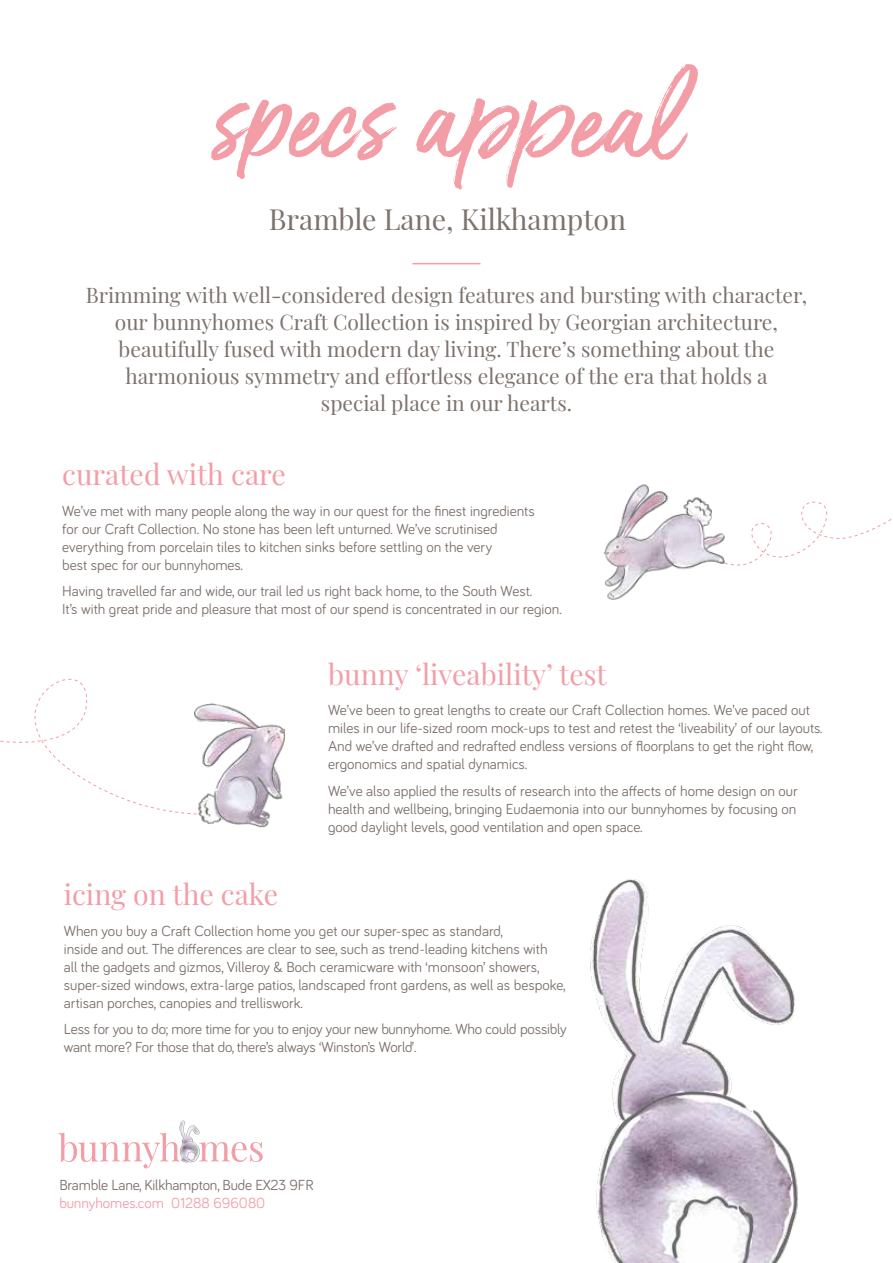
<style>
.page{position:relative;width:893px;height:1263px;background:#fff}
.page>*{position:absolute;margin:0;border:0;box-sizing:border-box;transform-origin:0 0}
.t1{font:120px "Gotcha";color:#f39ea7}
.t2{font:28.5px "Playfair Display";color:#f39ea7}
.t3{font:28.5px "Playfair Display";color:#7d726d}
.t4{font:21px/27px "Playfair Display";color:#7d726d;text-align:center}
.t5{font:15px/18px "Bariol";color:#7d726d}
.t6{font:15px "Bariol";color:#f39ea7}
</style>
<div class="page">
<svg style="left:737px;top:501px;width:155px;height:65px"></svg>
<svg style="left:0;top:678px;width:166px;height:132px"></svg>
<img style="left:603px;top:484px;width:131px;height:116px">
<img style="left:169px;top:703px;width:117px;height:125px">
<img style="left:590px;top:879px;width:209px;height:384px">
<hr style="left:412px;top:263px;width:68px;height:1px;background:#f39ea7">
<svg style="left:58px;top:1120px;width:205px;height:48px"></svg>
<h1 class="t1" style="left:211px;top:38px;width:472px">specs appeal</h1>
<h2 class="t3" style="left:269px;top:197px;width:359px">Bramble Lane, Kilkhampton</h2>
<p class="t4" style="left:86px;top:279px;width:723px">Brimming with well-considered design features and bursting with character, our bunnyhomes Craft Collection is inspired by Georgian architecture, beautifully fused with modern day living. There’s something about the harmonious symmetry and effortless elegance of the era that holds a<br>special place in our hearts.</p>
<h2 class="t2" style="left:62px;top:452px;width:225px">curated with care</h2>
<p class="t5" style="left:62px;top:501px;width:474px">We’ve met with many people along the way in our quest for the finest ingredients for our Craft Collection. No stone has been left unturned. We’ve scrutinised everything from porcelain tiles to kitchen sinks before settling on the very<br>best spec for our bunnyhomes.</p>
<p class="t5" style="left:62px;top:582px;width:501px">Having travelled far and wide, our trail led us right back home, to the South West.<br>It’s with great pride and pleasure that most of our spend is concentrated in our region.</p>
<h2 class="t2" style="left:328px;top:651px;width:280px">bunny ‘liveability’ test</h2>
<p class="t5" style="left:328px;top:700px;width:496px">We’ve been to great lengths to create our Craft Collection homes. We’ve paced out miles in our life-sized room mock-ups to test and retest the ‘liveability’ of our layouts.<br>And we’ve drafted and redrafted endless versions of floorplans to get the right flow, ergonomics and spatial dynamics.</p>
<p class="t5" style="left:328px;top:781px;width:471px;text-align:justify">We’ve also applied the results of research into the affects of home design on our health and wellbeing, bringing Eudaemonia into our bunnyhomes by focusing on good daylight levels, good ventilation and open space.</p>
<h2 class="t2" style="left:64px;top:872px;width:216px">icing on the cake</h2>
<p class="t5" style="left:64px;top:921px;width:503px">When you buy a Craft Collection home you get our super-spec as standard,<br>inside and out. The differences are clear to see, such as trend-leading kitchens with<br>all the gadgets and gizmos, Villeroy &amp; Boch ceramicware with ‘monsoon’ showers, super-sized windows, extra-large patios, landscaped front gardens, as well as bespoke, artisan porches, canopies and trelliswork.</p>
<p class="t5" style="left:64px;top:1019px;width:504px">Less for you to do; more time for you to enjoy your new bunnyhome. Who could possibly want more? For those that do, there’s always ‘Winston’s World’.</p>
<p class="t5" style="left:59px;top:1175px;width:256px">Bramble Lane, Kilkhampton, Bude EX23 9FR</p>
<p class="t6" style="left:59px;top:1193px;width:207px">bunnyhomes.com 01288 696080</p>
</div>
